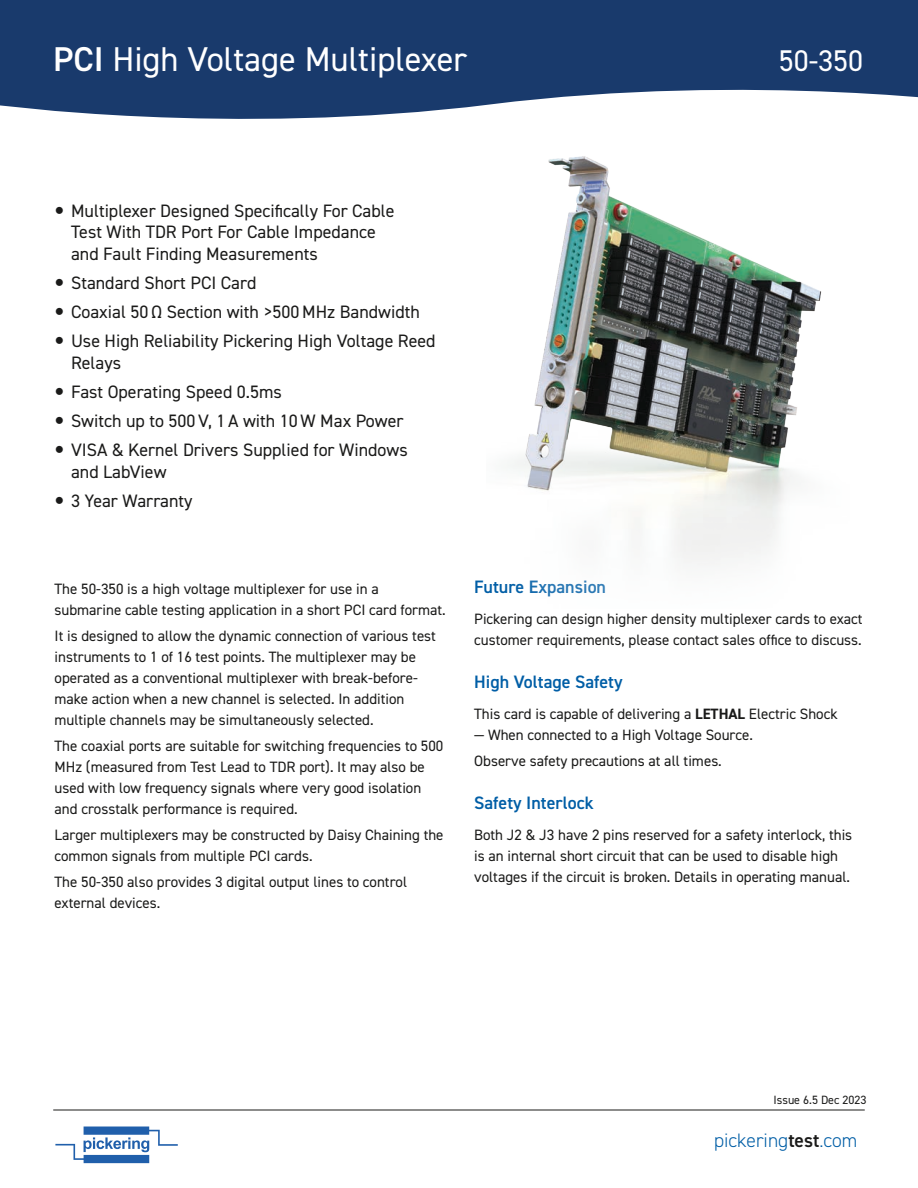
<style>
.page{position:relative;width:918px;height:1188px;background:#fff}
.page>*{position:absolute;margin:0;border:0;box-sizing:border-box;transform-origin:0 0}
.t1{font:34.5px "DIN2014";color:#fff}
.t2{font:30px "DIN2014";color:#fff}
.t3{font:300 19.5px "DIN2014";color:#015ea6}
.t4{font:18px/21.6px "DIN2014";color:#1a1a19}
.Sub-Heading{font:600 18px "DIN2014";color:#015ea6}
.Para{font:15px/21px "DIN2014";color:#1a1a19}
.Issue_No{font:12px "DIN2014";color:#1a1a19}
.s1{font-weight:600}
.s2{font-weight:700}
.s3{font-weight:600;color:#1a1a19}
</style>
<div class="page">
<img style="left:508px;top:156px;width:314px;height:409px">
<svg style="left:0;top:80px;width:918px;height:39px;fill:#193a6c"></svg>
<svg style="left:55px;top:1127px;width:123px;height:36px"></svg>
<hr style="left:53px;top:1110px;width:812px;height:1px;background:#1a1a19">
<div style="left:0;top:0;width:918px;height:80px;background:#193a6c"></div>
<h1 class="t1" style="left:53px;top:38px;width:415px"><span class="s1">PCI</span> High Voltage Multiplexer</h1>
<h2 class="t2" style="left:779px;top:42px;width:86px">50-350</h2>
<p class="t4" style="left:71px;top:199px;width:325px">Multiplexer Designed Specifically For Cable<br>Test With TDR Port For Cable Impedance and Fault Finding Measurements</p>
<p class="t4" style="left:71px;top:271px;width:187px">Standard Short PCI Card</p>
<p class="t4" style="left:71px;top:301px;width:350px">Coaxial 50 Ω Section with &gt;500 MHz Bandwidth</p>
<p class="t4" style="left:71px;top:330px;width:366px">Use High Reliability Pickering High Voltage Reed<br>Relays</p>
<p class="t4" style="left:71px;top:380px;width:212px">Fast Operating Speed 0.5ms</p>
<p class="t4" style="left:71px;top:409px;width:334px">Switch up to 500 V, 1 A with 10 W Max Power</p>
<p class="t4" style="left:71px;top:439px;width:338px">VISA &amp; Kernel Drivers Supplied for Windows and LabView</p>
<p class="t4" style="left:71px;top:489px;width:123px">3 Year Warranty</p>
<p class="Para" style="left:55px;top:578px;width:393px">The 50-350 is a high voltage multiplexer for use in a submarine cable testing application in a short PCI card format.</p>
<p class="Para" style="left:55px;top:625px;width:383px">It is designed to allow the dynamic connection of various test instruments to 1 of 16 test points. The multiplexer may be operated as a conventional multiplexer with break-before&shy;make action when a new channel is selected. In addition multiple channels may be simultaneously selected.</p>
<p class="Para" style="left:55px;top:735px;width:390px">The coaxial ports are suitable for switching frequencies to 500<br>MHz (measured from Test Lead to TDR port). It may also be used with low frequency signals where very good isolation and crosstalk performance is required.</p>
<p class="Para" style="left:55px;top:824px;width:391px">Larger multiplexers may be constructed by Daisy Chaining the common signals from multiple PCI cards.</p>
<p class="Para" style="left:55px;top:871px;width:354px">The 50-350 also provides 3 digital output lines to control external devices.</p>
<p class="Sub-Heading" style="left:474px;top:575px;width:133px">Future Expansion</p>
<p class="Para" style="left:474px;top:608px;width:390px">Pickering can design higher density multiplexer cards to exact customer requirements, please contact sales office to discuss.</p>
<p class="Sub-Heading" style="left:474px;top:670px;width:150px">High Voltage Safety</p>
<p class="Para" style="left:474px;top:703px;width:365px">This card is capable of delivering a <span class="s2">LETHAL</span> Electric Shock</p>
<p class="Para" style="left:474px;top:724px;width:280px">— When connected to a High Voltage Source.</p>
<p class="Para" style="left:474px;top:750px;width:249px">Observe safety precautions at all times.</p>
<p class="Sub-Heading" style="left:474px;top:791px;width:121px">Safety Interlock</p>
<p class="Para" style="left:474px;top:824px;width:380px">Both J2 &amp; J3 have 2 pins reserved for a safety interlock, this is an internal short circuit that can be used to disable high voltages if the circuit is broken. Details in operating manual.</p>
<p class="Issue_No" style="left:774px;top:1092px;width:94px">Issue 6.5 Dec 2023</p>
<h3 class="t3" style="left:714px;top:1129px;width:145px">pickering<span class="s3">test</span>.com</h3>
</div>
